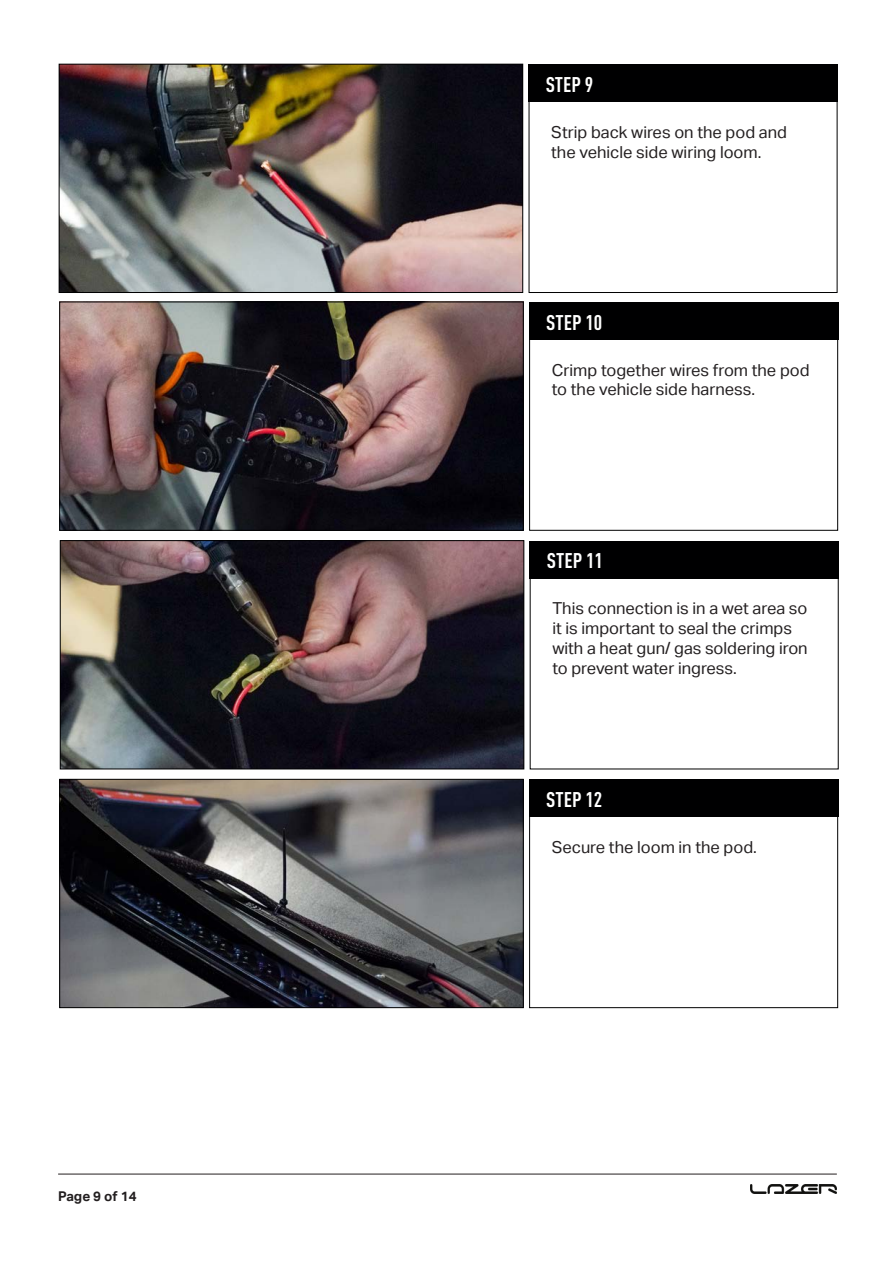
<style>
.page{position:relative;width:893px;height:1263px;background:#fff}
.page>*{position:absolute;margin:0;border:0;box-sizing:border-box;transform-origin:0 0}
.t1{font:700 condensed 21px "DINOT";color:#fff}
.t2{font:16.5px/19.8px "Aktiv Grotesk";color:#231f20}
.t3{font:700 13.5px "Aktiv Grotesk";color:#231f20}
</style>
<div class="page">
<div style="left:528px;top:64px;width:310px;height:38px;background:#000001"></div>
<div style="left:529px;top:302px;width:309px;height:38px;background:#000001"></div>
<div style="left:529px;top:541px;width:310px;height:38px;background:#000001"></div>
<div style="left:529px;top:779px;width:309px;height:38px;background:#000001"></div>
<div style="left:529px;top:73px;width:308px;height:220px;border:1px solid #000001"></div>
<div style="left:529px;top:311px;width:309px;height:220px;border:1px solid #000001"></div>
<div style="left:530px;top:549px;width:309px;height:220px;border:1px solid #000001"></div>
<div style="left:529px;top:788px;width:309px;height:220px;border:1px solid #000001"></div>
<img style="left:61px;top:66px;width:460px;height:225px">
<div style="left:59px;top:64px;width:464px;height:229px;border:1px solid #000001"></div>
<img style="left:61px;top:304px;width:461px;height:225px">
<div style="left:59px;top:302px;width:465px;height:229px;border:1px solid #000001"></div>
<img style="left:62px;top:542px;width:460px;height:225px">
<div style="left:60px;top:540px;width:464px;height:229px;border:1px solid #000001"></div>
<img style="left:61px;top:781px;width:461px;height:225px">
<div style="left:59px;top:779px;width:465px;height:229px;border:1px solid #000001"></div>
<hr style="left:58px;top:1174px;width:779px;height:1px;background:#231f20">
<img style="left:750px;top:1185px;width:86px;height:9px">
<p class="t3" style="left:58px;top:1188px;width:80px">Page 9 of 14</p>
<p class="t1" style="left:546px;top:72px;width:49px">STEP 9</p>
<p class="t2" style="left:551px;top:122px;width:237px">Strip back wires on the pod and the vehicle side wiring loom.</p>
<p class="t1" style="left:546px;top:310px;width:58px">STEP 10</p>
<p class="t2" style="left:552px;top:360px;width:259px">Crimp together wires from the pod to the vehicle side harness.</p>
<p class="t1" style="left:547px;top:548px;width:58px">STEP 11</p>
<p class="t2" style="left:552px;top:599px;width:257px">This connection is in a wet area so it is important to seal the crimps with a heat gun/ gas soldering iron to prevent water ingress.</p>
<p class="t1" style="left:546px;top:787px;width:58px">STEP 12</p>
<p class="t2" style="left:552px;top:837px;width:207px">Secure the loom in the pod.</p>
</div>
